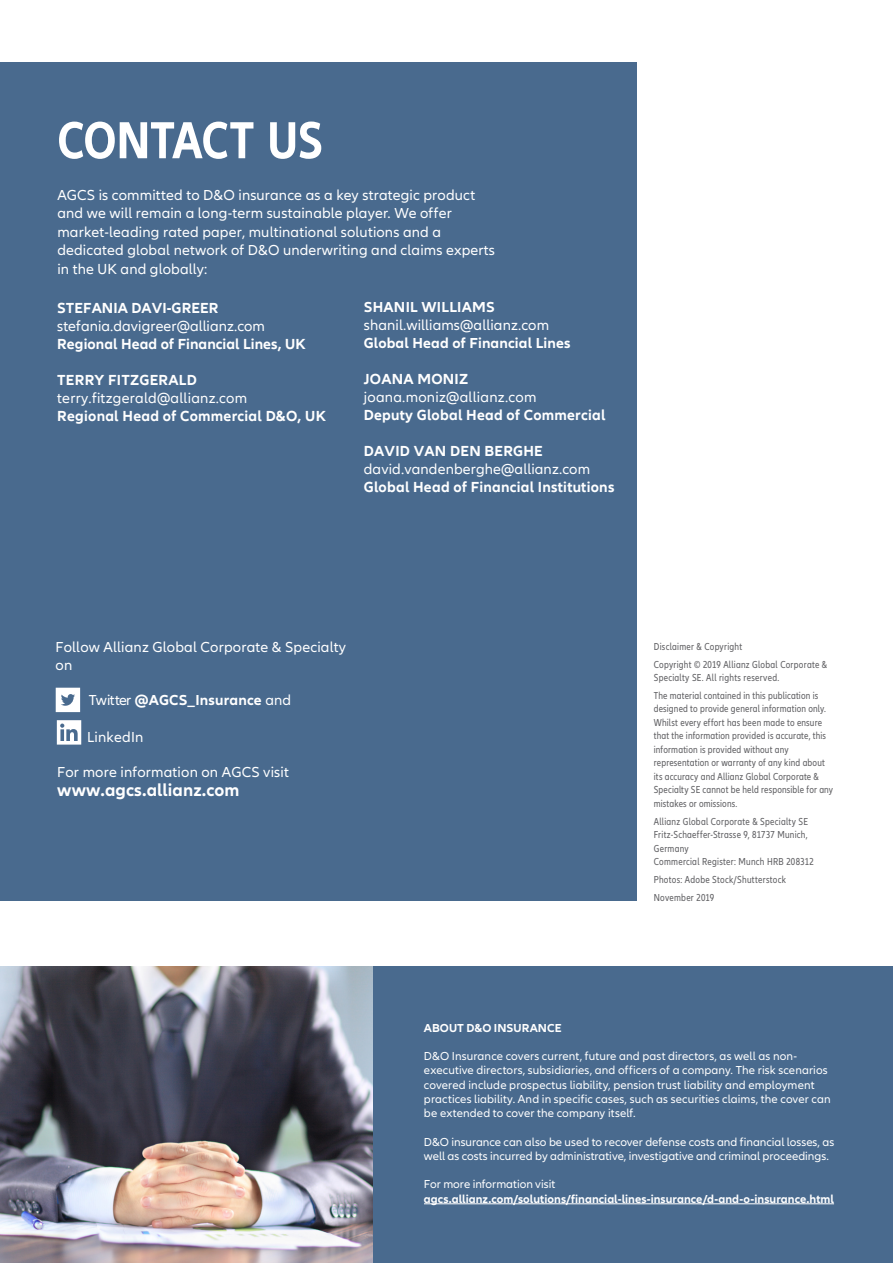
<style>
.page{position:relative;width:893px;height:1263px;background:#fff}
.page>*{position:absolute;margin:0;border:0;box-sizing:border-box;transform-origin:0 0}
.Intro_10pt{font:700 condensed 54px "Allianz Neo";letter-spacing:-.005em;color:#fff}
.Intro_10pt-2{font:700 18px "Allianz Neo";letter-spacing:.005em;color:#fff}
.Copy{font:700 15px/18px "Allianz Neo";letter-spacing:.015em;color:#fff}
.Intro_10pt-3{font:15px/18.3px "Allianz Neo";letter-spacing:.01em;color:#fff}
.Copy-2{font:15px/18px "Allianz Neo";letter-spacing:.01em;color:#fff}
.Intro_10pt-4{font:700 15px "Allianz Neo";letter-spacing:.015em;color:#fff}
.Typo_8pt{font:12px/14.2px "Allianz Neo";letter-spacing:.005em;color:#fff}
.Typo_8pt-2{font:700 12px "Allianz Neo";letter-spacing:.005em;color:#fff}
.Intro_8pt{font:700 12px "Allianz Neo";letter-spacing:.005em;color:#fff}
.Typo_8pt-3{font:condensed 10.5px/13.5px "Allianz Neo";letter-spacing:.02em;color:#636366}
.s1{font-weight:400}
</style>
<div class="page">
<img style="left:0;top:966px;width:373px;height:297px">
<div style="left:373px;top:966px;width:520px;height:297px;background:#496a8e"></div>
<hr style="left:424px;top:1203px;width:410px;height:1px;background:#fff">
<div style="left:0;top:62px;width:637px;height:838px;background:#496a8e"></div>
<svg style="left:56px;top:688px;width:24px;height:24px"></svg>
<svg style="left:57px;top:720px;width:24px;height:25px"></svg>
<p class="Intro_10pt" style="left:57px;top:109px;width:267px">CONTACT US</p>
<p class="Intro_10pt-3" style="left:57px;top:186px;width:439px">AGCS is committed to D&amp;O insurance as a key strategic product and we will remain a long-term sustainable player. We offer market-leading rated paper, multinational solutions and a dedicated global network of D&amp;O underwriting and claims experts in the UK and globally:</p>
<p class="Copy" style="left:57px;top:300px;width:250px">STEFANIA DAVI-GREER <span class="s1">stefania.davigreer@allianz.com<br></span>Regional Head of Financial Lines, UK</p>
<p class="Copy" style="left:57px;top:372px;width:270px">TERRY FITZGERALD <span class="s1">terry.fitzgerald@allianz.com<br></span>Regional Head of Commercial D&amp;O, UK</p>
<p class="Copy" style="left:364px;top:298px;width:208px">SHANIL WILLIAMS <span class="s1">shanil.williams@allianz.com<br></span>Global Head of Financial Lines</p>
<p class="Copy" style="left:364px;top:371px;width:243px">JOANA MONIZ <span class="s1">joana.moniz@allianz.com<br></span>Deputy Global Head of Commercial</p>
<p class="Copy" style="left:364px;top:443px;width:252px">DAVID VAN DEN BERGHE <span class="s1">david.vandenberghe@allianz.com<br></span>Global Head of Financial Institutions</p>
<p class="Copy-2" style="left:56px;top:639px;width:292px">Follow Allianz Global Corporate &amp; Specialty on</p>
<p class="Intro_10pt-4" style="left:89px;top:691px;width:204px"><span class="s1">Twitter</span> @AGCS_Insurance <span class="s1">and</span></p>
<p class="Intro_10pt-3" style="left:87px;top:728px;width:58px">LinkedIn</p>
<p class="Intro_10pt-3" style="left:57px;top:763px;width:233px">For more information on AGCS visit</p>
<p class="Intro_10pt-2" style="left:57px;top:779px;width:184px">www.agcs.allianz.com</p>
<p class="Typo_8pt-3" style="left:654px;top:640px;width:90px">Disclaimer &amp; Copyright</p>
<p class="Typo_8pt-3" style="left:654px;top:657px;width:175px">Copyright © 2019 Allianz Global Corporate &amp;<br>Specialty SE. All rights reserved.</p>
<p class="Typo_8pt-3" style="left:654px;top:689px;width:181px">The material contained in this publication is designed to provide general information only.<br>Whilst every effort has been made to ensure that the information provided is accurate, this information is provided without any representation or warranty of any kind about its accuracy and Allianz Global Corporate &amp; Specialty SE cannot be held responsible for any mistakes or omissions.</p>
<p class="Typo_8pt-3" style="left:654px;top:815px;width:162px">Allianz Global Corporate &amp; Specialty SE<br>Fritz-Schaeffer-Strasse 9, 81737 Munich,<br>Germany<br>Commercial Register: Munch HRB 208312</p>
<p class="Typo_8pt-3" style="left:654px;top:873px;width:134px">Photos: Adobe Stock/Shutterstock</p>
<p class="Typo_8pt-3" style="left:654px;top:891px;width:62px">November 2019</p>
<p class="Intro_8pt" style="left:424px;top:1020px;width:139px">ABOUT D&amp;O INSURANCE</p>
<p class="Typo_8pt" style="left:424px;top:1049px;width:408px">D&amp;O Insurance covers current, future and past directors, as well as non&shy;executive directors, subsidiaries, and officers of a company. The risk scenarios covered include prospectus liability, pension trust liability and employment practices liability. And in specific cases, such as securities claims, the cover can be extended to cover the company itself.</p>
<p class="Typo_8pt" style="left:424px;top:1135px;width:412px">D&amp;O insurance can also be used to recover defense costs and financial losses, as well as costs incurred by administrative, investigative and criminal proceedings.</p>
<p class="Typo_8pt" style="left:424px;top:1177px;width:133px">For more information visit</p>
<p class="Typo_8pt-2" style="left:424px;top:1191px;width:412px">agcs.allianz.com/solutions/financial-lines-insurance/d-and-o-insurance.html</p>
</div>
